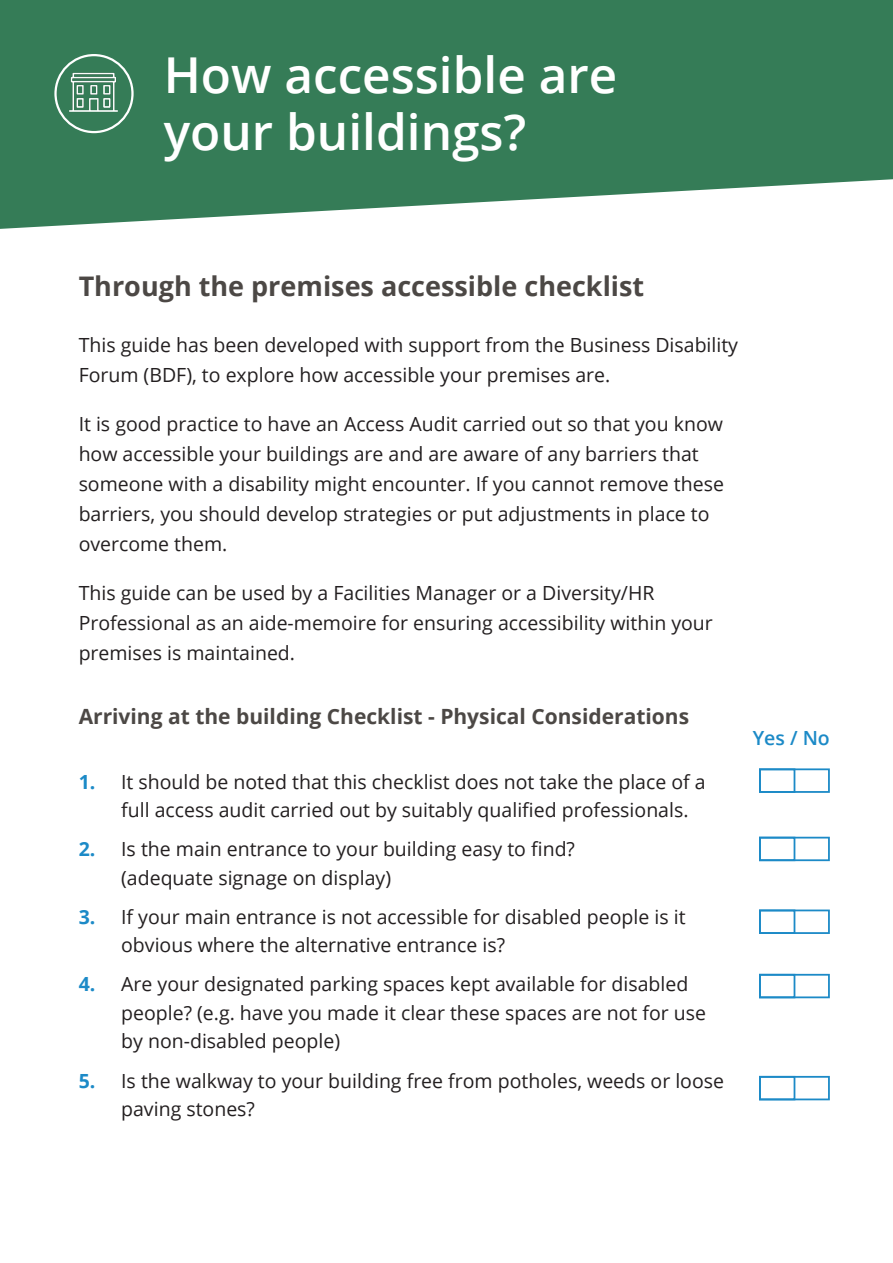
<style>
.page{position:relative;width:893px;height:1263px;background:#fff}
.page>*{position:absolute;margin:0;border:0;box-sizing:border-box;transform-origin:0 0}
.t1{font:600 49.5px "Open Sans";color:#fff}
.Intro{font:700 27px "Open Sans";color:#4c4845}
.Body{font:700 21px "Open Sans";color:#4c4845}
.Body-2{font:19.5px/30px "Open Sans";color:#231f20}
.Body-3{font:600 19.5px "Open Sans";color:#1c8ac7}
.s1{font-weight:700;color:#1c8ac7}
</style>
<div class="page">
<div style="left:759px;top:768px;width:36px;height:25px;border:2px solid #1c8ac7"></div>
<div style="left:759px;top:837px;width:36px;height:24px;border:2px solid #1c8ac7"></div>
<div style="left:759px;top:909px;width:36px;height:25px;border:2px solid #1c8ac7"></div>
<div style="left:759px;top:974px;width:36px;height:24px;border:2px solid #1c8ac7"></div>
<div style="left:759px;top:1076px;width:36px;height:24px;border:2px solid #1c8ac7"></div>
<div style="left:759px;top:768px;width:71px;height:25px;border:2px solid #1c8ac7"></div>
<div style="left:759px;top:837px;width:71px;height:24px;border:2px solid #1c8ac7"></div>
<div style="left:759px;top:909px;width:71px;height:25px;border:2px solid #1c8ac7"></div>
<div style="left:759px;top:974px;width:71px;height:24px;border:2px solid #1c8ac7"></div>
<div style="left:759px;top:1076px;width:71px;height:24px;border:2px solid #1c8ac7"></div>
<svg style="left:0;top:0;width:893px;height:229px;background:#4b8a69"></svg>
<div style="left:54px;top:54px;width:80px;height:79px;border:2px solid #fff;border-radius:50%"></div>
<img style="left:67px;top:68px;width:55px;height:46px">
<p class="t1" style="left:164px;top:41px;width:455px">How accessible are</p>
<p class="t1" style="left:164px;top:98px;width:364px">your buildings?</p>
<p class="Intro" style="left:79px;top:267px;width:567px">Through the premises accessible checklist</p>
<p class="Body-2" style="left:79px;top:329px;width:661px">This guide has been developed with support from the Business Disability<br>Forum (BDF), to explore how accessible your premises are.</p>
<p class="Body-2" style="left:79px;top:408px;width:647px">It is good practice to have an Access Audit carried out so that you know how accessible your buildings are and are aware of any barriers that someone with a disability might encounter. If you cannot remove these barriers, you should develop strategies or put adjustments in place to overcome them.</p>
<p class="Body-2" style="left:79px;top:578px;width:636px">This guide can be used by a Facilities Manager or a Diversity/HR<br>Professional as an aide-memoire for ensuring accessibility within your premises is maintained.</p>
<p class="Body" style="left:79px;top:702px;width:612px">Arriving at the building Checklist - Physical Considerations</p>
<p class="Body-2" style="left:121px;top:767px;width:586px;line-height:28.5px;text-indent:-43px"><span class="s1">1.</span> It should be noted that this checklist does not take the place of a full access audit carried out by suitably qualified professionals.</p>
<p class="Body-2" style="left:121px;top:834px;width:455px;line-height:28.5px;text-indent:-43px"><span class="s1">2.</span> Is the main entrance to your building easy to find? (adequate signage on display)</p>
<p class="Body-2" style="left:121px;top:902px;width:566px;line-height:28.5px;text-indent:-43px"><span class="s1">3.</span> If your main entrance is not accessible for disabled people is it obvious where the alternative entrance is?</p>
<p class="Body-2" style="left:121px;top:969px;width:586px;line-height:28.5px;text-indent:-43px"><span class="s1">4.</span> Are your designated parking spaces kept available for disabled people? (e.g. have you made it clear these spaces are not for use by non-disabled people)</p>
<p class="Body-2" style="left:121px;top:1066px;width:604px;line-height:28.5px;text-indent:-43px"><span class="s1">5.</span> Is the walkway to your building free from potholes, weeds or loose paving stones?</p>
<p class="Body-3" style="left:753px;top:724px;width:79px">Yes / No</p>
</div>
